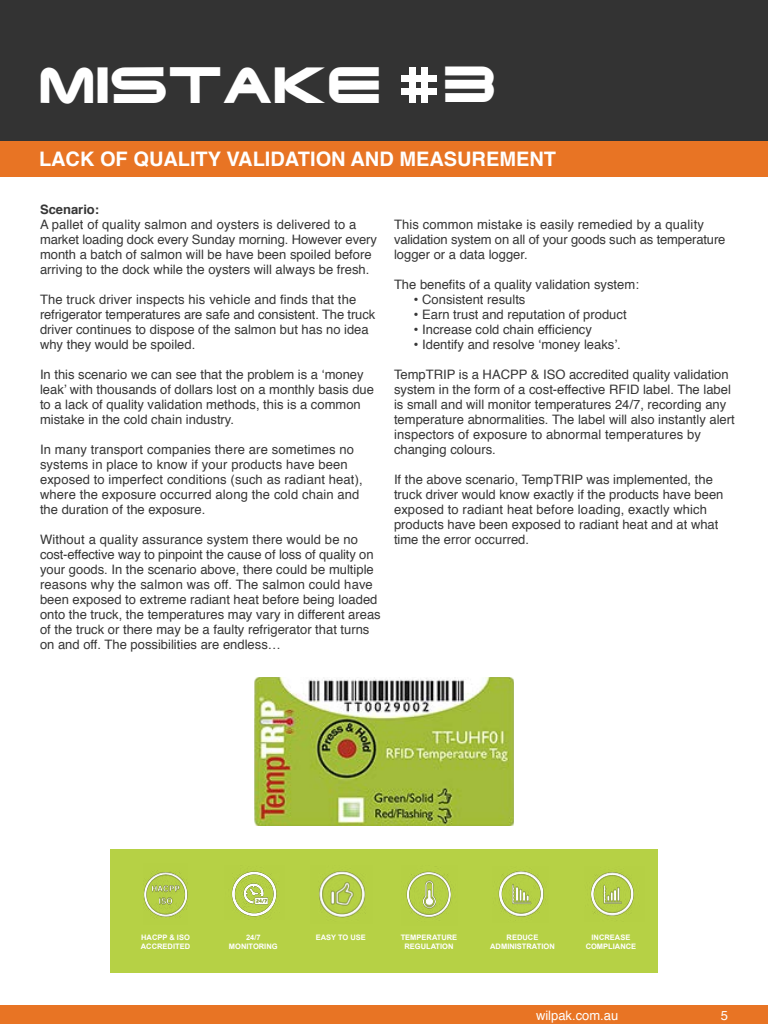
<style>
.page{position:relative;width:768px;height:1024px;background:#fff}
.page>*{position:absolute;margin:0;border:0;box-sizing:border-box;transform-origin:0 0}
.t1{font:47.8px "Eyechart Display Caps S Si";color:#fff}
.t2{font:47.3px "Eyechart Display Caps S Si";color:#fff}
.t3{font:700 20px "Helvetica";color:#fff}
.t4{font:13px/15px "Helvetica";color:#363636}
.t5{font:13px "Helvetica";color:#fff}
.t6{font:700 13px "Helvetica";color:#363636}
.t7{font:700 7.5px/9px "Arial";color:#fff;text-align:center}
.s1{font-family:"Arial"}
</style>
<div class="page">
<div style="left:0;top:1005px;width:768px;height:19px;background:#e87424"></div>
<img style="left:254px;top:677px;width:260px;height:149px">
<div style="left:110px;top:849px;width:548px;height:124px;background:#b6d145"></div>
<img style="left:143px;top:870px;width:45px;height:49px">
<img style="left:231px;top:871px;width:46px;height:46px">
<img style="left:319px;top:871px;width:47px;height:47px">
<img style="left:406px;top:871px;width:45px;height:47px">
<img style="left:498px;top:871px;width:46px;height:46px">
<img style="left:590px;top:872px;width:44px;height:44px">
<div style="left:0;top:8px;width:768px;height:169px;background:#e87424"></div>
<div style="left:0;top:0;width:768px;height:140px;background:#333"></div>
<div style="left:401px;top:75px;width:36px;height:7px;background:#fff"></div>
<div style="left:401px;top:88px;width:36px;height:6px;background:#fff"></div>
<div style="left:409px;top:67px;width:6px;height:36px;background:#fff"></div>
<div style="left:421px;top:67px;width:6px;height:36px;background:#fff"></div>
<h1 class="t1" style="left:38px;top:62px;width:344px">MISTAKE</h1>
<h2 class="t2" style="left:443px;top:63px;width:54px">3</h2>
<h3 class="t3" style="left:39px;top:143px;width:519px">LACK OF QUALITY VALIDATION AND MEASUREMENT</h3>
<p class="t6" style="left:40px;top:199px;width:61px">Scenario:</p>
<p class="t4" style="left:40px;top:217px;width:338px">A pallet of quality salmon and oysters is delivered to a market loading dock every Sunday morning. However every month a batch of salmon will be have been spoiled before arriving to the dock while the oysters will always be fresh.</p>
<p class="t4" style="left:40px;top:292px;width:337px">The truck driver inspects his vehicle and finds that the refrigerator temperatures are safe and consistent. The truck driver continues to dispose of the salmon but has no idea why they would be spoiled.</p>
<p class="t4" style="left:40px;top:367px;width:336px">In this scenario we can see that the problem is a ‘money leak’ with thousands of dollars lost on a monthly basis due to a lack of quality validation methods, this is a common mistake in the cold chain industry.</p>
<p class="t4" style="left:40px;top:442px;width:324px">In many transport companies there are sometimes no systems in place to know if your products have been exposed to imperfect conditions (such as radiant heat), where the exposure occurred along the cold chain and the duration of the exposure.</p>
<p class="t4" style="left:40px;top:532px;width:342px">Without a quality assurance system there would be no cost-effective way to pinpoint the cause of loss of quality on your goods. In the scenario above, there could be multiple reasons why the salmon was off. The salmon could have been exposed to extreme radiant heat before being loaded onto the truck, the temperatures may vary in different areas of the truck or there may be a faulty refrigerator that turns on and off. The possibilities are endless…</p>
<p class="t4" style="left:394px;top:217px;width:333px">This common mistake is easily remedied by a quality validation system on all of your goods such as temperature logger or a data logger.</p>
<p class="t4" style="left:394px;top:277px;width:246px">The benefits of a quality validation system:</p>
<p class="t4" style="left:414px;top:292px;width:113px"><span class="s1">•</span> Consistent results</p>
<p class="t4" style="left:414px;top:307px;width:214px"><span class="s1">•</span> Earn trust and reputation of product</p>
<p class="t4" style="left:414px;top:322px;width:179px"><span class="s1">•</span> Increase cold chain efficiency</p>
<p class="t4" style="left:414px;top:337px;width:208px"><span class="s1">•</span> Identify and resolve ‘money leaks’.</p>
<p class="t4" style="left:394px;top:367px;width:342px">TempTRIP is a HACPP &amp; ISO accredited quality validation system in the form of a cost-effective RFID label. The label is small and will monitor temperatures 24/7, recording any temperature abnormalities. The label will also instantly alert inspectors of exposure to abnormal temperatures by changing colours.</p>
<p class="t4" style="left:394px;top:472px;width:331px">If the above scenario, TempTRIP was implemented, the truck driver would know exactly if the products have been exposed to radiant heat before loading, exactly which products have been exposed to radiant heat and at what time the error occurred.</p>
<p class="t7" style="left:141px;top:934px;width:51px;text-align:left">HACPP &amp; ISO<br>ACCREDITED</p>
<p class="t7" style="left:229px;top:934px;width:50px">24/7<br>MONITORING</p>
<p class="t7" style="left:401px;top:934px;width:58px">TEMPERATURE<br>REGULATION</p>
<p class="t7" style="left:490px;top:933px;width:66px">REDUCE<br>ADMINISTRATION</p>
<p class="t7" style="left:586px;top:934px;width:52px">INCREASE<br>COMPLIANCE</p>
<p class="t7" style="left:316px;top:934px;width:52px">EASY TO USE</p>
<p class="t5" style="left:536px;top:1005px;width:84px">wilpak.com.au</p>
<p class="t5" style="left:721px;top:1005px;width:9px">5</p>
</div>
